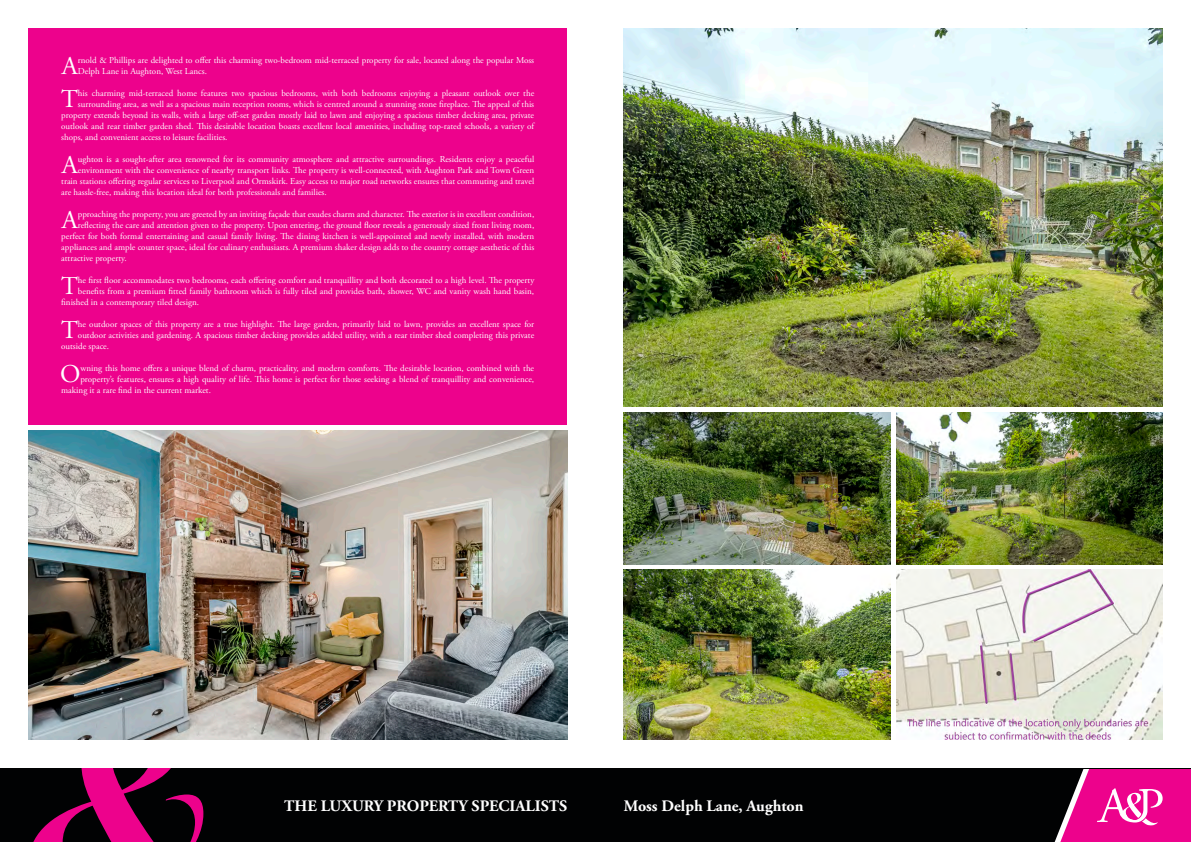
<style>
.page{position:relative;width:1191px;height:842px;background:#fff}
.page>*{position:absolute;margin:0;border:0;box-sizing:border-box;transform-origin:0 0}
.t1{font:25.6px "Adobe Garamond Pro";color:#fff}
.t2{font:700 16px "Adobe Garamond Pro";color:#fff}
.t3{font:9px/11px "Adobe Garamond Pro";color:#fff}
</style>
<div class="page">
<div style="left:0;top:769px;width:1191px;height:73px;background:#010203"></div>
<svg style="left:33px;top:769px;width:171px;height:73px"></svg>
<svg style="left:1054px;top:769px;width:137px;height:73px;background:#d51e89"></svg>
<img style="left:28px;top:431px;width:539px;height:309px">
<div style="left:28px;top:28px;width:539px;height:397px;background:#ed028c"></div>
<img style="left:624px;top:28px;width:538px;height:379px">
<img style="left:896px;top:570px;width:266px;height:170px">
<img style="left:624px;top:570px;width:266px;height:170px">
<img style="left:896px;top:412px;width:266px;height:152px">
<img style="left:624px;top:412px;width:266px;height:152px">
<p class="t1" style="left:62px;top:50px;width:17px">A</p>
<p class="t3" style="left:78px;top:54px;width:458px">rnold &amp; Phillips are delighted to offer this charming two-bedroom mid-terraced property for sale, located along the popular Moss<br>Delph Lane in Aughton, West Lancs.</p>
<p class="t1" style="left:61px;top:83px;width:18px">T</p>
<p class="t3" style="left:78px;top:87px;width:458px">his charming mid-terraced home features two spacious bedrooms, with both bedrooms enjoying a pleasant outlook over the</p>
<p class="t3" style="left:78px;top:98px;width:458px">surrounding area, as well as a spacious main reception rooms, which is centred around a stunning stone fireplace. The appeal of this</p>
<p class="t3" style="left:61px;top:109px;width:474px">property extends beyond its walls, with a large off-set garden mostly laid to lawn and enjoying a spacious timber decking area, private</p>
<p class="t3" style="left:61px;top:120px;width:474px">outlook and rear timber garden shed. This desirable location boasts excellent local amenities, including top-rated schools, a variety of</p>
<p class="t3" style="left:61px;top:131px;width:168px">shops, and convenient access to leisure facilities.</p>
<p class="t1" style="left:62px;top:149px;width:17px">A</p>
<p class="t3" style="left:78px;top:153px;width:458px">ughton is a sought-after area renowned for its community atmosphere and attractive surroundings. Residents enjoy a peaceful</p>
<p class="t3" style="left:78px;top:164px;width:458px">environment with the convenience of nearby transport links. The property is well-connected, with Aughton Park and Town Green</p>
<p class="t3" style="left:61px;top:175px;width:474px">train stations offering regular services to Liverpool and Ormskirk. Easy access to major road networks ensures that commuting and travel</p>
<p class="t3" style="left:61px;top:186px;width:267px">are hassle-free, making this location ideal for both professionals and families.</p>
<p class="t1" style="left:62px;top:204px;width:17px">A</p>
<p class="t3" style="left:78px;top:208px;width:458px">pproaching the property, you are greeted by an inviting façade that exudes charm and character. The exterior is in excellent condition,</p>
<p class="t3" style="left:78px;top:219px;width:458px">reflecting the care and attention given to the property. Upon entering, the ground floor reveals a generously sized front living room,</p>
<p class="t3" style="left:61px;top:230px;width:474px">perfect for both formal entertaining and casual family living. The dining kitchen is well-appointed and newly installed, with modern</p>
<p class="t3" style="left:61px;top:241px;width:474px">appliances and ample counter space, ideal for culinary enthusiasts. A premium shaker design adds to the country cottage aesthetic of this</p>
<p class="t3" style="left:61px;top:252px;width:67px">attractive property.</p>
<p class="t1" style="left:61px;top:270px;width:18px">T</p>
<p class="t3" style="left:78px;top:274px;width:458px">he first floor accommodates two bedrooms, each offering comfort and tranquillity and both decorated to a high level. The property</p>
<p class="t3" style="left:78px;top:285px;width:458px">benefits from a premium fitted family bathroom which is fully tiled and provides bath, shower, WC and vanity wash hand basin,</p>
<p class="t3" style="left:61px;top:296px;width:139px">finished in a contemporary tiled design.</p>
<p class="t1" style="left:61px;top:314px;width:18px">T</p>
<p class="t3" style="left:78px;top:318px;width:458px">he outdoor spaces of this property are a true highlight. The large garden, primarily laid to lawn, provides an excellent space for</p>
<p class="t3" style="left:78px;top:329px;width:458px">outdoor activities and gardening. A spacious timber decking provides added utility, with a rear timber shed completing this private</p>
<p class="t3" style="left:61px;top:340px;width:49px">outside space.</p>
<p class="t1" style="left:60px;top:358px;width:22px">O</p>
<p class="t3" style="left:80px;top:362px;width:455px">wning this home offers a unique blend of charm, practicality, and modern comforts. The desirable location, combined with the</p>
<p class="t3" style="left:80px;top:373px;width:455px">property’s features, ensures a high quality of life. This home is perfect for those seeking a blend of tranquillity and convenience,</p>
<p class="t3" style="left:61px;top:384px;width:151px">making it a rare find in the current market.</p>
<p class="t2" style="left:284px;top:797px;width:284px">THE LUXURY PROPERTY SPECIALISTS</p>
<p class="t2" style="left:624px;top:797px;width:181px">Moss Delph Lane, Aughton</p>
</div>
